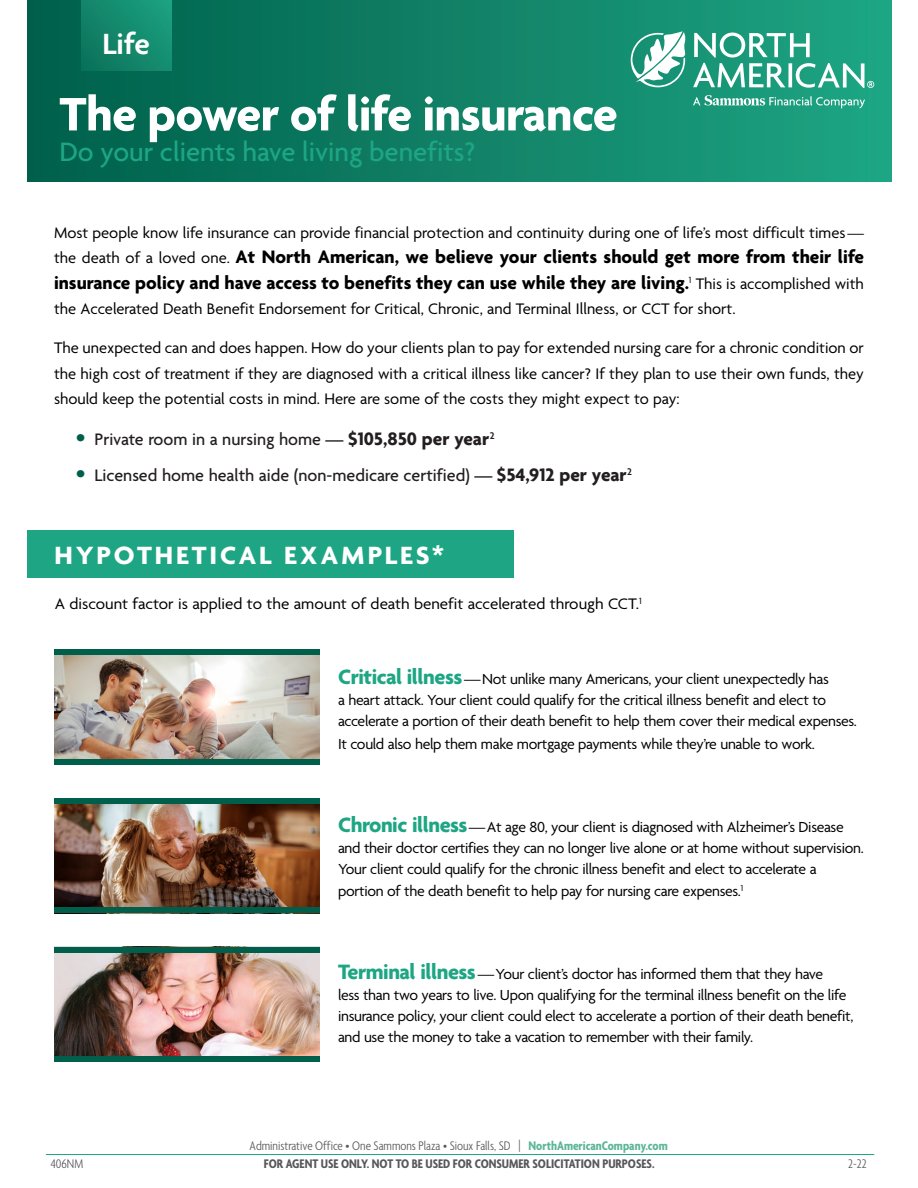
<style>
.page{position:relative;width:918px;height:1188px;background:#fff}
.page>*{position:absolute;margin:0;border:0;box-sizing:border-box;transform-origin:0 0}
.t1{font:700 50.85px "Agenda";letter-spacing:-.01em;color:#fff}
.t2{font:600 31.65px "Agenda";color:#fff}
.t3{font:500 28.8px "Agenda";color:#1ea684}
.Subhead_1{font:700 27px "Agenda";letter-spacing:.1em;color:#fff}
.Body_Copy{font:700 19.5px/25.5px "Agenda";color:#000}
.t4{font:500 18px "Agenda";color:#231f20}
.Body_Copy-2{font:16.5px/25.5px "Agenda";color:#000;text-align:justify}
.Body_Copy-3{font:15.75px/21px "Agenda";letter-spacing:-.02em;color:#000}
.t5{font:300 condensed 13.5px "Agenda";color:#57585a}
.t6{font:700 condensed 13.5px "Agenda";color:#57585a}
.s1{font-weight:400;font-size:16.5px}
.s2{font-family:"Helvetica";font-weight:700;font-stretch:condensed;font-size:19.5px;color:#005f4a}
.s3{font-weight:600}
.s4{font-weight:700;font-size:19.5px}
.s5{font-weight:700;font-size:22.5px;color:#1ea684}
.s6{font-size:16.5px}
.s7{font-weight:700;color:#5cb598}
</style>
<div class="page">
<div style="left:28px;top:0;width:864px;height:181px;background:linear-gradient(to right,#005f4a,#1fa583)"></div>
<div style="left:81px;top:0;width:90px;height:70px;background:linear-gradient(to right,#0f7a61,#189878)"></div>
<hr style="left:46px;top:1154px;width:828px;height:1px;background:#1ea684">
<svg style="left:631px;top:31px;width:55px;height:56px"></svg>
<svg style="left:693px;top:95px;width:172px;height:13px;background:#4fb39a"></svg>
<svg style="left:693px;top:33px;width:181px;height:55px"></svg>
<img style="left:54px;top:655px;width:266px;height:104px">
<div style="left:54px;top:759px;width:266px;height:5px;background:#005f4a"></div>
<div style="left:54px;top:650px;width:266px;height:5px;background:#005f4a"></div>
<img style="left:54px;top:804px;width:266px;height:104px">
<div style="left:54px;top:798px;width:266px;height:6px;background:#005f4a"></div>
<div style="left:54px;top:908px;width:266px;height:5px;background:#005f4a"></div>
<img style="left:54px;top:952px;width:266px;height:104px">
<div style="left:54px;top:947px;width:266px;height:5px;background:#005f4a"></div>
<div style="left:54px;top:1056px;width:266px;height:6px;background:#005f4a"></div>
<div style="left:28px;top:530px;width:486px;height:48px;background:#1ea684"></div>
<h2 class="t2" style="left:102px;top:27px;width:49px">Life</h2>
<h1 class="t1" style="left:59px;top:87px;width:560px">The power of life insurance</h1>
<h3 class="t3" style="left:59px;top:136px;width:417px">Do your clients have living benefits?</h3>
<p class="Body_Copy-2" style="left:54px;top:221px;width:812px">Most people know life insurance can provide financial protection and continuity during one of life’s most difficult times—</p>
<p class="Body_Copy" style="left:54px;top:245px;width:812px"><span class="s1">the death of a loved one.</span> At North American, we believe your clients should get more from their life insurance policy and have access to benefits they can use while they are living.<sup>1</sup> <span class="s1">This is accomplished with</span></p>
<p class="Body_Copy-2" style="left:54px;top:297px;width:683px">the Accelerated Death Benefit Endorsement for Critical, Chronic, and Terminal Illness, or CCT for short.</p>
<p class="Body_Copy-2" style="left:54px;top:336px;width:811px">The unexpected can and does happen. How do your clients plan to pay for extended nursing care for a chronic condition or the high cost of treatment if they are diagnosed with a critical illness like cancer? If they plan to use their own funds, they should keep the potential costs in mind. Here are some of the costs they might expect to pay:</p>
<p class="t4" style="left:76px;top:429px;width:420px"><span class="s2">•</span> Private room in a nursing home <span class="s3">—</span> <span class="s4">$105,850 per year</span><sup>2</sup></p>
<p class="t4" style="left:76px;top:465px;width:557px"><span class="s2">•</span> Licensed home health aide (non-medicare certified) <span class="s3">—</span> <span class="s4">$54,912 per year</span><sup>2</sup></p>
<p class="Subhead_1" style="left:55px;top:540px;width:391px">HYPOTHETICAL EXAMPLES*</p>
<p class="Body_Copy-2" style="left:55px;top:592px;width:588px">A discount factor is applied to the amount of death benefit accelerated through CCT.<sup>1</sup></p>
<p class="Body_Copy-3" style="left:338px;top:670px;width:520px"><span class="s5">Critical illness</span><span class="s6">—</span>Not unlike many Americans, your client unexpectedly has<br>a heart attack. Your client could qualify for the critical illness benefit and elect to accelerate a portion of their death benefit to help them cover their medical expenses.</p>
<p class="Body_Copy-3" style="left:338px;top:734px;width:478px">It could also help them make mortgage payments while they’re unable to work.</p>
<p class="Body_Copy-3" style="left:338px;top:817px;width:527px"><span class="s5">Chronic illness</span><span class="s6">—</span>At age 80, your client is diagnosed with Alzheimer’s Disease and their doctor certifies they can no longer live alone or at home without supervision.<br>Your client could qualify for the chronic illness benefit and elect to accelerate a</p>
<p class="Body_Copy-3" style="left:338px;top:882px;width:407px">portion of the death benefit to help pay for nursing care expenses.<sup>1</sup></p>
<p class="Body_Copy-3" style="left:338px;top:965px;width:517px"><span class="s5">Terminal illness</span><span class="s6">—</span>Your client’s doctor has informed them that they have<br>less than two years to live. Upon qualifying for the terminal illness benefit on the life insurance policy, your client could elect to accelerate a portion of their death benefit, and use the money to take a vacation to remember with their family.</p>
<p class="t5" style="left:250px;top:1139px;width:420px">Administrative Office • One Sammons Plaza • Sioux Falls, SD | <span class="s7">NorthAmericanCompany.com</span></p>
<p class="t5" style="left:51px;top:1157px;width:34px">406NM</p>
<p class="t6" style="left:264px;top:1157px;width:392px">FOR AGENT USE ONLY. NOT TO BE USED FOR CONSUMER SOLICITATION PURPOSES.</p>
<p class="t5" style="left:848px;top:1157px;width:20px">2-22</p>
</div>
